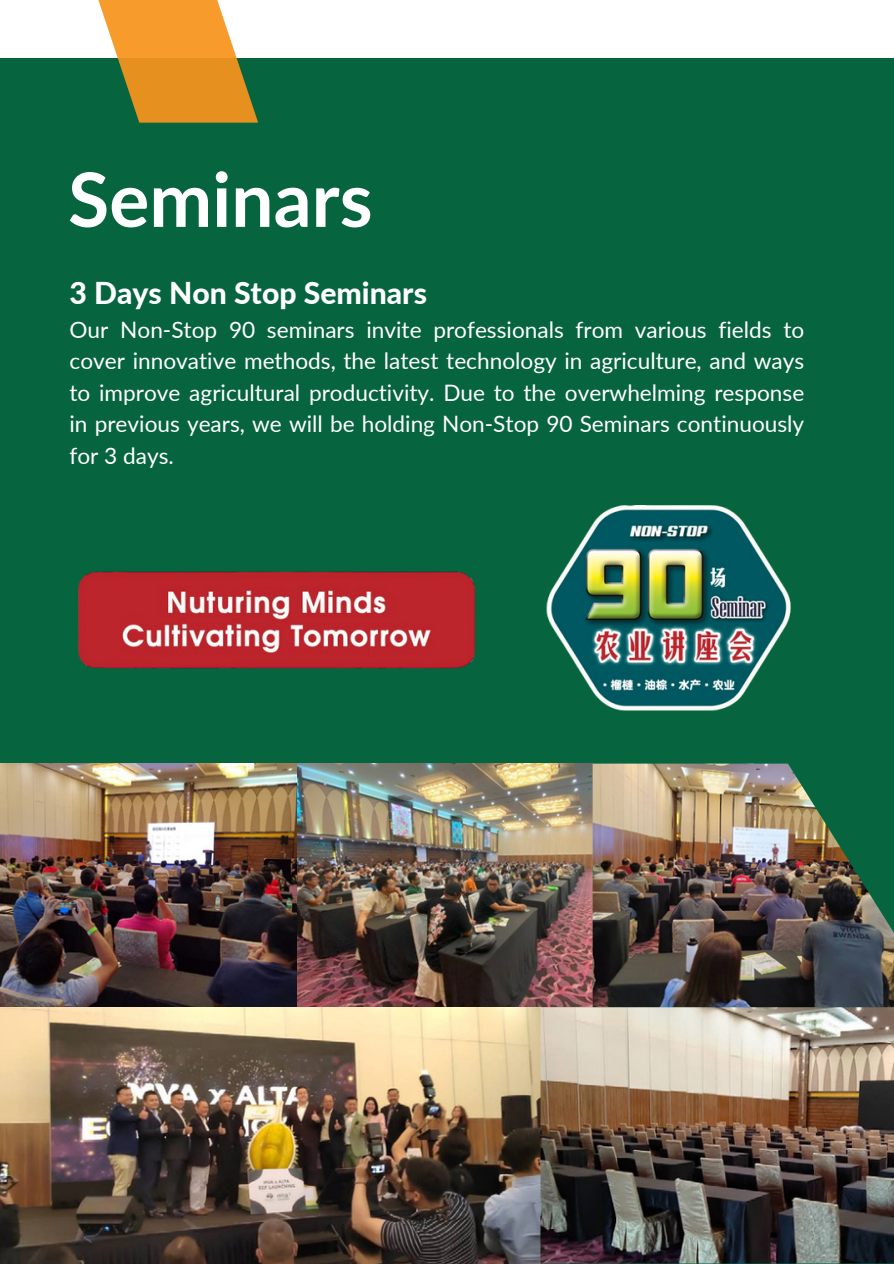
<style>
.page{position:relative;width:894px;height:1264px;background:#fff}
.page>*{position:absolute;margin:0;border:0;box-sizing:border-box;transform-origin:0 0}
.t1{font:700 75px "Lato";color:#fff}
.t2{font:800 30.15px "Lato";color:#fff}
.t3{font:22.65px/31.5px "Lato";color:#fff;text-align:justify}
</style>
<div class="page">
<div style="left:0;top:0;width:893px;height:1263px;background:#06653e"></div>
<img style="left:0;top:763px;width:893px;height:500px">
<div style="left:0;top:0;width:893px;height:57px;background:#fff"></div>
<svg style="left:68px;top:0;width:190px;height:123px"></svg>
<img style="left:546px;top:505px;width:245px;height:206px">
<img style="left:78px;top:571px;width:398px;height:98px">
<p class="t1" style="left:68px;top:153px;width:306px">Seminars</p>
<p class="t2" style="left:69px;top:274px;width:359px">3 Days Non Stop Seminars</p>
<p class="t3" style="left:69px;top:313px;width:736px">Our Non-Stop 90 seminars invite professionals from various fields to cover innovative methods, the latest technology in agriculture, and ways to improve agricultural productivity. Due to the overwhelming response in previous years, we will be holding Non-Stop 90 Seminars continuously for 3 days.</p>
</div>
